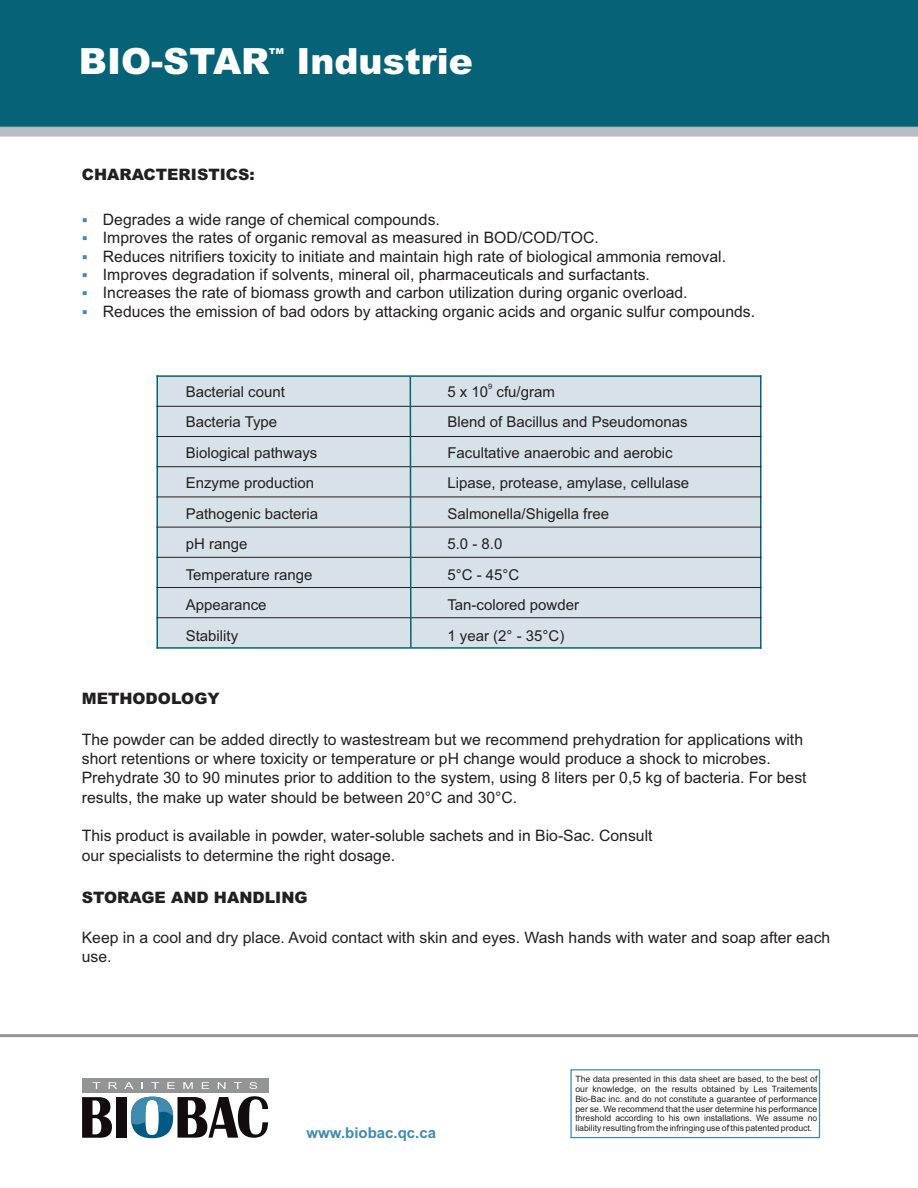
<style>
.page{position:relative;width:918px;height:1188px;background:#fff}
.page>*{position:absolute;margin:0;border:0;box-sizing:border-box;transform-origin:0 0}
.t1{font:900 36.15px "Arial";color:#fff}
.t2{font:15.75px/19.4px "Arial";color:#231f20}
.t3{font:900 15.75px "Arial";color:#231f20}
.t4{font:15px "Arial";color:#231f20}
.t5{font:700 15px "Arial";color:#3f8bb0}
.t6{font:8.7px/9.8px "Arial";color:#231f20;text-align:justify}
.t7{font:7.5px "Arial";color:#231f20}
.s1{color:#3f8bb0}
</style>
<div class="page">
<div style="left:0;top:0;width:918px;height:130px;background:#066276"></div>
<div style="left:570px;top:1069px;width:250px;height:69px;border:1px solid #3f8bb0"></div>
<svg style="left:82px;top:1097px;width:30px;height:41px"></svg>
<div style="left:117px;top:1097px;width:10px;height:41px;background:#130c0e"></div>
<svg style="left:131px;top:1096px;width:137px;height:42px"></svg>
<div style="left:82px;top:1078px;width:187px;height:15px;background:#929497"></div>
<svg style="left:93px;top:1082px;width:7px;height:7px"></svg>
<svg style="left:109px;top:1082px;width:8px;height:7px"></svg>
<svg style="left:124px;top:1082px;width:10px;height:7px"></svg>
<svg style="left:151px;top:1082px;width:8px;height:7px"></svg>
<svg style="left:167px;top:1082px;width:8px;height:7px"></svg>
<svg style="left:183px;top:1082px;width:10px;height:7px"></svg>
<svg style="left:202px;top:1082px;width:7px;height:7px"></svg>
<svg style="left:218px;top:1082px;width:8px;height:7px"></svg>
<svg style="left:234px;top:1082px;width:8px;height:7px"></svg>
<svg style="left:249px;top:1082px;width:8px;height:7px"></svg>
<div style="left:157px;top:376px;width:604px;height:272px;background:#d7e2e8"></div>
<hr style="left:157px;top:375px;width:1px;height:274px;background:#066276">
<hr style="left:760px;top:375px;width:1px;height:274px;background:#066276">
<hr style="left:157px;top:647px;width:604px;height:2px;background:#066276">
<hr style="left:157px;top:617px;width:604px;height:1px;background:#231f20">
<hr style="left:157px;top:587px;width:604px;height:1px;background:#231f20">
<hr style="left:157px;top:557px;width:604px;height:1px;background:#231f20">
<hr style="left:157px;top:527px;width:604px;height:1px;background:#231f20">
<hr style="left:157px;top:496px;width:604px;height:1px;background:#231f20">
<hr style="left:157px;top:466px;width:604px;height:1px;background:#231f20">
<hr style="left:157px;top:436px;width:604px;height:1px;background:#231f20">
<hr style="left:157px;top:406px;width:604px;height:1px;background:#231f20">
<hr style="left:157px;top:375px;width:604px;height:2px;background:#066276">
<svg style="left:409px;top:375px;width:3px;height:274px"></svg>
<svg style="left:0;top:126px;width:918px;height:11px;background:#b2b9bd"></svg>
<hr style="left:0;top:1034px;width:918px;height:3px;background:#929497">
<h1 class="t1" style="left:79px;top:48px;width:396px">BIO-STAR Industrie</h1>
<p class="t3" style="left:82px;top:169px;width:174px">CHARACTERISTICS:</p>
<p class="t2" style="left:82px;top:211px;width:360px"><span class="s1">▪</span> Degrades a wide range of chemical compounds.</p>
<p class="t2" style="left:82px;top:229px;width:519px"><span class="s1">▪</span> Improves the rates of organic removal as measured in BOD/COD/TOC.</p>
<p class="t2" style="left:82px;top:248px;width:646px"><span class="s1">▪</span> Reduces nitrifiers toxicity to initiate and maintain high rate of biological ammonia removal.</p>
<p class="t2" style="left:82px;top:266px;width:570px"><span class="s1">▪</span> Improves degradation if solvents, mineral oil, pharmaceuticals and surfactants.</p>
<p class="t2" style="left:82px;top:285px;width:607px"><span class="s1">▪</span> Increases the rate of biomass growth and carbon utilization during organic overload.</p>
<p class="t2" style="left:82px;top:303px;width:675px"><span class="s1">▪</span> Reduces the emission of bad odors by attacking organic acids and organic sulfur compounds.</p>
<p class="t7" style="left:488px;top:384px;width:6px">9</p>
<p class="t4" style="left:186px;top:386px;width:101px">Bacterial count</p>
<p class="t4" style="left:447px;top:386px;width:109px">5 x 10 cfu/gram</p>
<p class="t4" style="left:186px;top:416px;width:93px">Bacteria Type</p>
<p class="t4" style="left:447px;top:416px;width:242px">Blend of Bacillus and Pseudomonas</p>
<p class="t4" style="left:186px;top:447px;width:133px">Biological pathways</p>
<p class="t4" style="left:447px;top:447px;width:227px">Facultative anaerobic and aerobic</p>
<p class="t4" style="left:186px;top:477px;width:130px">Enzyme production</p>
<p class="t4" style="left:447px;top:477px;width:243px">Lipase, protease, amylase, cellulase</p>
<p class="t4" style="left:186px;top:508px;width:134px">Pathogenic bacteria</p>
<p class="t4" style="left:447px;top:508px;width:163px">Salmonella/Shigella free</p>
<p class="t4" style="left:186px;top:538px;width:63px">pH range</p>
<p class="t4" style="left:447px;top:538px;width:57px">5.0 - 8.0</p>
<p class="t4" style="left:186px;top:569px;width:128px">Temperature range</p>
<p class="t4" style="left:447px;top:569px;width:74px">5°C - 45°C</p>
<p class="t4" style="left:186px;top:599px;width:82px">Appearance</p>
<p class="t4" style="left:447px;top:599px;width:133px">Tan-colored powder</p>
<p class="t4" style="left:186px;top:630px;width:54px">Stability</p>
<p class="t4" style="left:447px;top:630px;width:119px">1 year (2° - 35°C)</p>
<p class="t3" style="left:82px;top:693px;width:139px">METHODOLOGY</p>
<p class="t2" style="left:82px;top:731px;width:726px">The powder can be added directly to wastestream but we recommend prehydration for applications with short retentions or where toxicity or temperature or pH change would produce a shock to microbes.<br>Prehydrate 30 to 90 minutes prior to addition to the system, using 8 liters per 0,5 kg of bacteria. For best results, the make up water should be between 20°C and 30°C.</p>
<p class="t2" style="left:82px;top:828px;width:572px">This product is available in powder, water-soluble sachets and in Bio-Sac. Consult</p>
<p class="t2" style="left:82px;top:847px;width:315px">our specialists to determine the right dosage.</p>
<p class="t3" style="left:82px;top:891px;width:227px">STORAGE AND HANDLING</p>
<p class="t2" style="left:82px;top:929px;width:750px">Keep in a cool and dry place. Avoid contact with skin and eyes. Wash hands with water and soap after each use.</p>
<p class="t5" style="left:307px;top:1127px;width:131px">www.biobac.qc.ca</p>
<p class="t6" style="left:575px;top:1075px;width:244px">The data presented in this data sheet are based, to the best of our knowledge, on the results obtained by Les Traitements Bio-Bac inc. and do not constitute a guarantee of performance per se. We recommend that the user determine his performance threshold according to his own installations. We assume no liability resulting from the infringing use of this patented product.</p>
</div>
